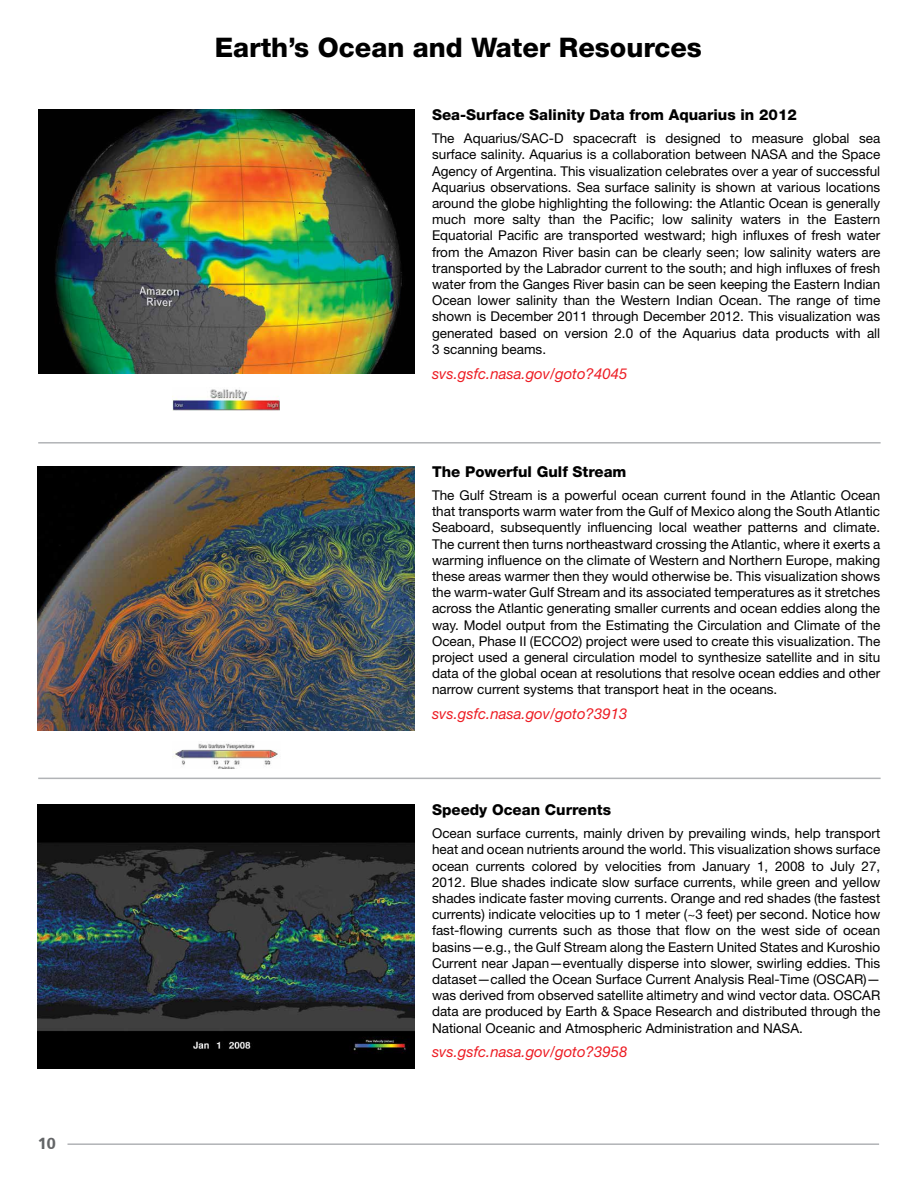
<style>
.page{position:relative;width:918px;height:1188px;background:#fff}
.page>*{position:absolute;margin:0;border:0;box-sizing:border-box;transform-origin:0 0}
.titles{font:800 27px "Helvetica Neue LT Std";color:#000}
.Subtitle{font:800 15px "Helvetica Neue LT Std";color:#000}
.WebLink{font:italic 15px "Helvetica Neue LT Std";color:#ed1d24}
.t1{font:15px "Charcoal CY";color:#636567}
.Body_Copy{font:13.5px/16.2px "Helvetica Neue LT Std";color:#000;text-align:justify}
</style>
<div class="page">
<hr style="left:68px;top:1143px;width:811px;height:2px;background:#b1b3b6">
<img style="left:38px;top:110px;width:377px;height:263px">
<img style="left:172px;top:389px;width:108px;height:21px">
<hr style="left:38px;top:442px;width:843px;height:2px;background:#b1b3b6">
<img style="left:38px;top:467px;width:376px;height:263px">
<img style="left:173px;top:743px;width:105px;height:26px">
<hr style="left:38px;top:778px;width:843px;height:1px;background:#b1b3b6">
<img style="left:38px;top:805px;width:376px;height:263px">
<p class="t1" style="left:38px;top:1134px;width:20px">10</p>
<p class="titles" style="left:215px;top:31px;width:489px">Earth’s Ocean and Water Resources</p>
<p class="Subtitle" style="left:432px;top:106px;width:366px">Sea-Surface Salinity Data from Aquarius in 2012</p>
<p class="Body_Copy" style="left:432px;top:130px;width:450px">The Aquarius/SAC-D spacecraft is designed to measure global sea surface salinity. Aquarius is a collaboration between NASA and the Space Agency of Argentina. This visualization celebrates over a year of successful Aquarius observations. Sea surface salinity is shown at various locations around the globe highlighting the following: the Atlantic Ocean is generally much more salty than the Pacific; low salinity waters in the Eastern Equatorial Pacific are transported westward; high influxes of fresh water from the Amazon River basin can be clearly seen; low salinity waters are transported by the Labrador current to the south; and high influxes of fresh water from the Ganges River basin can be seen keeping the Eastern Indian Ocean lower salinity than the Western Indian Ocean. The range of time shown is December 2011 through December 2012. This visualization was generated based on version 2.0 of the Aquarius data products with all 3 scanning beams.</p>
<p class="WebLink" style="left:432px;top:364px;width:197px">svs.gsfc.nasa.gov/goto?4045</p>
<p class="Subtitle" style="left:432px;top:463px;width:196px">The Powerful Gulf Stream</p>
<p class="Body_Copy" style="left:432px;top:487px;width:450px">The Gulf Stream is a powerful ocean current found in the Atlantic Ocean that transports warm water from the Gulf of Mexico along the South Atlantic Seaboard, subsequently influencing local weather patterns and climate.<br>The current then turns northeastward crossing the Atlantic, where it exerts a warming influence on the climate of Western and Northern Europe, making these areas warmer then they would otherwise be. This visualization shows the warm-water Gulf Stream and its associated temperatures as it stretches across the Atlantic generating smaller currents and ocean eddies along the way. Model output from the Estimating the Circulation and Climate of the Ocean, Phase II (ECCO2) project were used to create this visualization. The project used a general circulation model to synthesize satellite and in situ data of the global ocean at resolutions that resolve ocean eddies and other narrow current systems that transport heat in the oceans.</p>
<p class="WebLink" style="left:432px;top:705px;width:197px">svs.gsfc.nasa.gov/goto?3913</p>
<p class="Subtitle" style="left:432px;top:801px;width:180px">Speedy Ocean Currents</p>
<p class="Body_Copy" style="left:432px;top:825px;width:450px">Ocean surface currents, mainly driven by prevailing winds, help transport heat and ocean nutrients around the world. This visualization shows surface ocean currents colored by velocities from January 1, 2008 to July 27, 2012. Blue shades indicate slow surface currents, while green and yellow shades indicate faster moving currents. Orange and red shades (the fastest currents) indicate velocities up to 1 meter (~3 feet) per second. Notice how fast-flowing currents such as those that flow on the west side of ocean basins—e.g., the Gulf Stream along the Eastern United States and Kuroshio Current near Japan—eventually disperse into slower, swirling eddies. This dataset—called the Ocean Surface Current Analysis Real-Time (OSCAR)— was derived from observed satellite altimetry and wind vector data. OSCAR data are produced by Earth &amp; Space Research and distributed through the National Oceanic and Atmospheric Administration and NASA.</p>
<p class="WebLink" style="left:432px;top:1043px;width:197px">svs.gsfc.nasa.gov/goto?3958</p>
</div>
